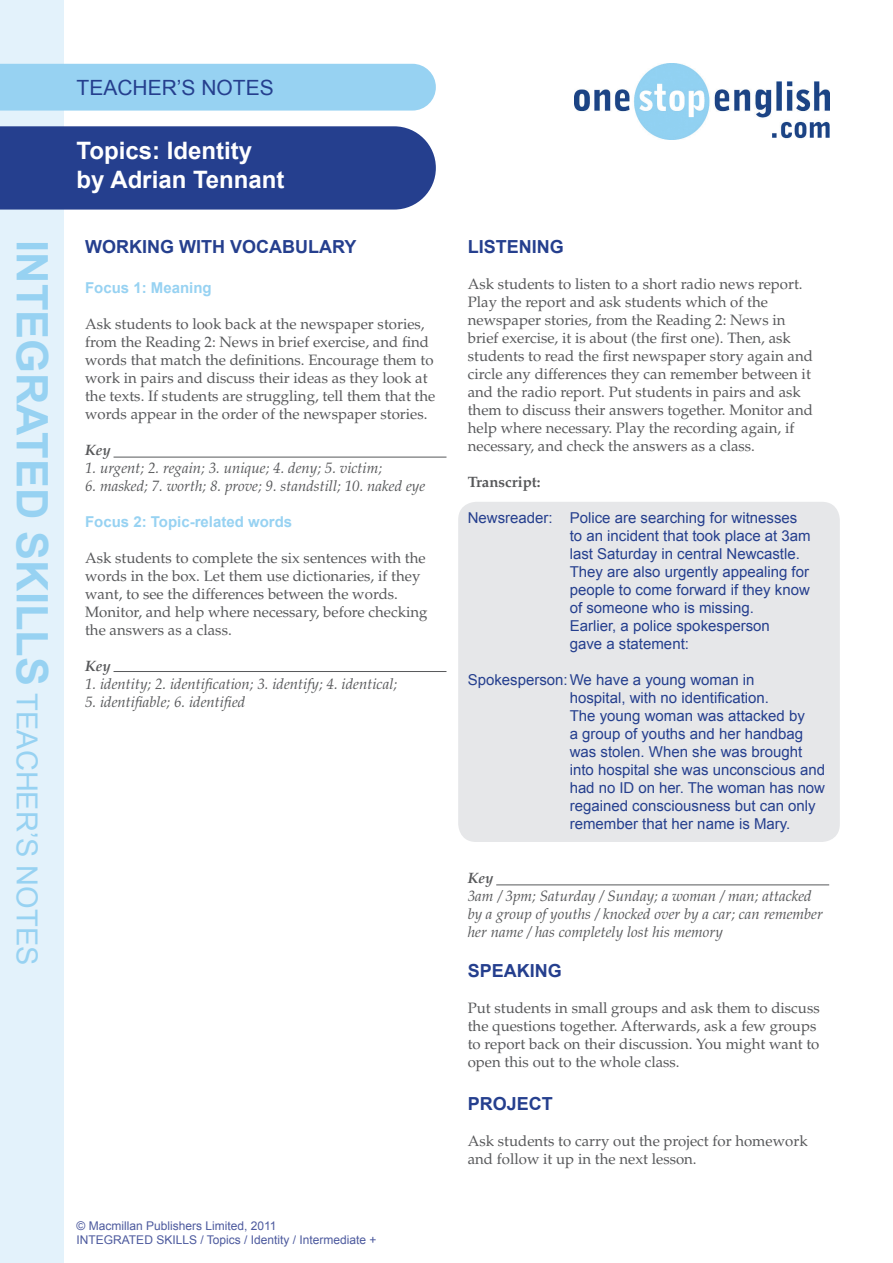
<style>
.page{position:relative;width:893px;height:1263px;background:#fff}
.page>*{position:absolute;margin:0;border:0;box-sizing:border-box;transform-origin:0 0}
.t1{font:700 43.35px "Arial";color:#97d2f2}
.t2{font:700 24px/28.8px "Arial";color:#fff}
.t3{font:21px "Arial";color:#253f8e}
.Body_Palatino{font:700 18px "Arial";color:#253f8e}
.Body_Arial{font:700 18px "Arial";color:#253f8e}
.Body_Palatino-2{font:15px/18px "Palatino LT Std";color:#57585a}
.Body_Palatino-3{font:15px/18px "Arial";color:#253f8e}
.Body_Palatino-4{font:italic 15px/18px "Palatino LT Std";color:#57585a}
.Body_Palatino-5{font:700 15px "Arial";color:#97d2f2}
.Body_Palatino-6{font:700 15px "Palatino LT Std";color:#57585a}
.Body_Palatino-7{font:italic 700 15px "Palatino LT Std";color:#57585a}
.t4{font:12px/14.4px "Arial";color:#4d5a9e}
.s1{font-weight:400;font-size:28.95px}
</style>
<div class="page">
<div style="left:0;top:0;width:64px;height:1263px;background:#e3f2fb"></div>
<img style="left:575px;top:64px;width:254px;height:75px">
<div style="left:0;top:126px;width:436px;height:84px;background:#253f8e"></div>
<div style="left:0;top:64px;width:436px;height:47px;background:#97d2f2"></div>
<div style="left:458px;top:502px;width:382px;height:340px;background:#e6e7e9;border-radius:18px"></div>
<hr style="left:114px;top:671px;width:332px;height:1px;background:#57585a">
<hr style="left:114px;top:457px;width:332px;height:1px;background:#57585a">
<hr style="left:496px;top:884px;width:333px;height:1px;background:#57585a">
<h3 class="t3" style="left:77px;top:74px;width:199px">TEACHER’S NOTES</h3>
<h2 class="t2" style="left:77px;top:137px;width:210px">Topics: Identity by Adrian Tennant</h2>
<h1 class="t1" style="left:61px;top:240px;width:726px;rotate:90deg">INTEGRATED SKILLS <span class="s1">TEACHER’S NOTES</span></h1>
<p class="Body_Arial" style="left:85px;top:235px;width:273px">WORKING WITH VOCABULARY</p>
<p class="Body_Palatino-5" style="left:85px;top:278px;width:128px">Focus 1: Meaning</p>
<p class="Body_Palatino-2" style="left:85px;top:315px;width:352px">Ask students to look back at the newspaper stories, from the Reading 2: News in brief exercise, and find words that match the definitions. Encourage them to work in pairs and discuss their ideas as they look at the texts. If students are struggling, tell them that the words appear in the order of the newspaper stories.</p>
<p class="Body_Palatino-7" style="left:85px;top:441px;width:27px">Key</p>
<p class="Body_Palatino-4" style="left:85px;top:459px;width:299px">1. urgent; 2. regain; 3. unique; 4. deny; 5. victim;</p>
<p class="Body_Palatino-4" style="left:85px;top:477px;width:342px">6. masked; 7. worth; 8. prove; 9. standstill; 10. naked eye</p>
<p class="Body_Palatino-5" style="left:85px;top:512px;width:209px">Focus 2: Topic-related words</p>
<p class="Body_Palatino-2" style="left:85px;top:549px;width:344px">Ask students to complete the six sentences with the words in the box. Let them use dictionaries, if they want, to see the differences between the words.<br>Monitor, and help where necessary, before checking the answers as a class.</p>
<p class="Body_Palatino-7" style="left:85px;top:657px;width:27px">Key</p>
<p class="Body_Palatino-4" style="left:85px;top:675px;width:314px">1. identity; 2. identification; 3. identify; 4. identical;</p>
<p class="Body_Palatino-4" style="left:85px;top:693px;width:162px">5. identifiable; 6. identified</p>
<p class="t4" style="left:77px;top:1218px;width:302px">© Macmillan Publishers Limited, 2011<br>INTEGRATED SKILLS / Topics / Identity / Intermediate +</p>
<p class="Body_Palatino" style="left:468px;top:235px;width:98px">LISTENING</p>
<p class="Body_Palatino-2" style="left:468px;top:276px;width:347px">Ask students to listen to a short radio news report.<br>Play the report and ask students which of the newspaper stories, from the Reading 2: News in brief exercise, it is about (the first one). Then, ask students to read the first newspaper story again and circle any differences they can remember between it and the radio report. Put students in pairs and ask them to discuss their answers together. Monitor and help where necessary. Play the recording again, if necessary, and check the answers as a class.</p>
<p class="Body_Palatino-6" style="left:468px;top:473px;width:74px">Transcript:</p>
<p class="Body_Palatino-3" style="left:570px;top:509px;width:242px;text-indent:-102px">Newsreader: Police are searching for witnesses to an incident that took place at 3am last Saturday in central Newcastle.<br>They are also urgently appealing for people to come forward if they know of someone who is missing.<br>Earlier, a police spokesperson<br>gave a statement:</p>
<p class="Body_Palatino-3" style="left:570px;top:671px;width:257px;text-indent:-102px">Spokesperson:We have a young woman in<br>hospital, with no identification.<br>The young woman was attacked by<br>a group of youths and her handbag was stolen. When she was brought into hospital she was unconscious and had no ID on her. The woman has now regained consciousness but can only remember that her name is Mary.</p>
<p class="Body_Palatino-7" style="left:468px;top:869px;width:27px">Key</p>
<p class="Body_Palatino-4" style="left:468px;top:888px;width:357px">3am / 3pm; Saturday / Sunday; a woman / man; attacked by a group of youths / knocked over by a car; can remember her name / has completely lost his memory</p>
<p class="Body_Palatino" style="left:468px;top:959px;width:96px">SPEAKING</p>
<p class="Body_Palatino-2" style="left:468px;top:999px;width:353px">Put students in small groups and ask them to discuss the questions together. Afterwards, ask a few groups to report back on their discussion. You might want to open this out to the whole class.</p>
<p class="Body_Palatino" style="left:468px;top:1092px;width:87px">PROJECT</p>
<p class="Body_Palatino-2" style="left:468px;top:1132px;width:341px">Ask students to carry out the project for homework and follow it up in the next lesson.</p>
</div>
